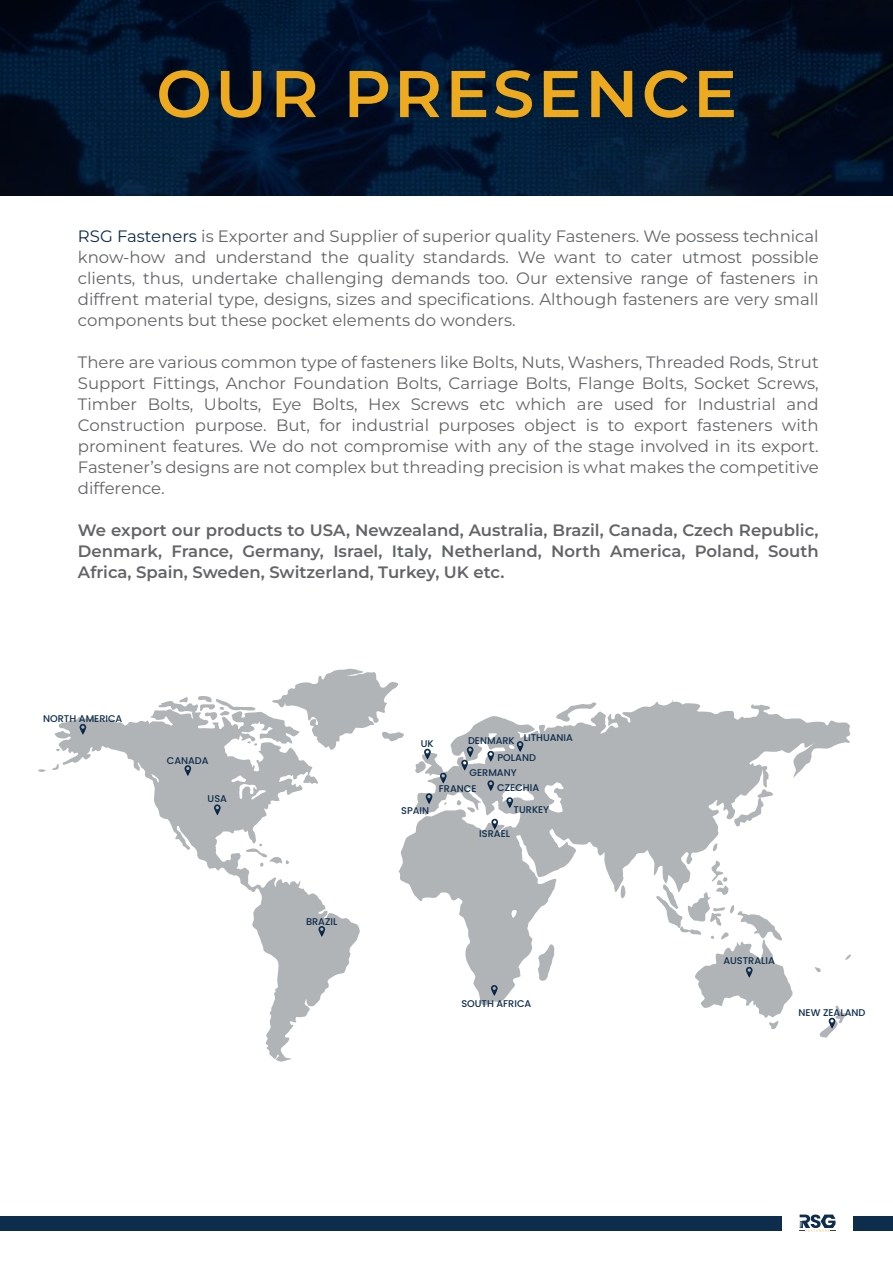
<style>
.page{position:relative;width:893px;height:1263px;background:#fff}
.page>*{position:absolute;margin:0;border:0;box-sizing:border-box;transform-origin:0 0}
.t1{font:600 65.85px "Montserrat";letter-spacing:.05em;color:#eeaa1f}
.t2{font:16.5px/21px "Montserrat";color:#636467;text-align:justify}
.t3{font:600 16.5px/21px "Montserrat";color:#636467;text-align:justify}
.t4{font:500 9.75px "Poppins";color:#0e2c4c}
.s1{color:#0e2c4c}
</style>
<div class="page">
<svg style="left:0;top:0;width:893px;height:195px;background:#02142b"></svg>
<svg style="left:54px;top:701px;width:306px;height:360px"></svg>
<svg style="left:179px;top:697px;width:9px;height:6px"></svg>
<svg style="left:398px;top:701px;width:452px;height:305px"></svg>
<svg style="left:555px;top:702px;width:41px;height:20px"></svg>
<svg style="left:247px;top:741px;width:11px;height:5px"></svg>
<svg style="left:38px;top:764px;width:21px;height:8px"></svg>
<svg style="left:198px;top:696px;width:58px;height:25px"></svg>
<svg style="left:734px;top:789px;width:39px;height:37px"></svg>
<svg style="left:813px;top:966px;width:8px;height:7px"></svg>
<svg style="left:845px;top:954px;width:6px;height:6px"></svg>
<svg style="left:537px;top:944px;width:17px;height:37px"></svg>
<svg style="left:246px;top:843px;width:43px;height:24px"></svg>
<svg style="left:271px;top:668px;width:134px;height:82px"></svg>
<svg style="left:712px;top:843px;width:6px;height:8px"></svg>
<svg style="left:819px;top:1005px;width:28px;height:33px"></svg>
<svg style="left:654px;top:861px;width:138px;height:168px"></svg>
<svg style="left:214px;top:804px;width:7px;height:11px"></svg>
<svg style="left:184px;top:765px;width:7px;height:11px"></svg>
<svg style="left:80px;top:724px;width:6px;height:11px"></svg>
<svg style="left:461px;top:746px;width:12px;height:25px"></svg>
<svg style="left:487px;top:751px;width:7px;height:11px"></svg>
<svg style="left:426px;top:793px;width:6px;height:11px"></svg>
<svg style="left:414px;top:749px;width:33px;height:34px"></svg>
<svg style="left:491px;top:819px;width:7px;height:11px"></svg>
<svg style="left:506px;top:797px;width:7px;height:11px"></svg>
<svg style="left:318px;top:926px;width:7px;height:11px"></svg>
<svg style="left:491px;top:985px;width:7px;height:11px"></svg>
<svg style="left:487px;top:780px;width:7px;height:11px"></svg>
<svg style="left:517px;top:741px;width:6px;height:11px"></svg>
<div style="left:0;top:1216px;width:781px;height:14px;background:#0e2c4c"></div>
<div style="left:854px;top:1216px;width:39px;height:14px;background:#0e2c4c"></div>
<svg style="left:800px;top:1214px;width:35px;height:18px"></svg>
<h1 class="t1" style="left:156px;top:50px;width:582px">OUR PRESENCE</h1>
<p class="t2" style="left:78px;top:225px;width:742px"><span class="s1">RSG Fasteners</span> is Exporter and Supplier of superior quality Fasteners. We possess technical know-how and understand the quality standards. We want to cater utmost possible clients, thus, undertake challenging demands too. Our extensive range of fasteners in diffrent material type, designs, sizes and specifications. Although fasteners are very small components but these pocket elements do wonders.</p>
<p class="t2" style="left:78px;top:351px;width:742px">There are various common type of fasteners like Bolts, Nuts, Washers, Threaded Rods, Strut Support Fittings, Anchor Foundation Bolts, Carriage Bolts, Flange Bolts, Socket Screws, Timber Bolts, Ubolts, Eye Bolts, Hex Screws etc which are used for Industrial and Construction purpose. But, for industrial purposes object is to export fasteners with prominent features. We do not compromise with any of the stage involved in its export.<br>Fastener’s designs are not complex but threading precision is what makes the competitive difference.</p>
<p class="t3" style="left:78px;top:519px;width:742px">We export our products to USA, Newzealand, Australia, Brazil, Canada, Czech Republic, Denmark, France, Germany, Israel, Italy, Netherland, North America, Poland, South Africa, Spain, Sweden, Switzerland, Turkey, UK etc.</p>
<p class="t4" style="left:43px;top:713px;width:81px">NORTH AMERICA</p>
<p class="t4" style="left:167px;top:755px;width:43px">CANADA</p>
<p class="t4" style="left:208px;top:793px;width:21px">USA</p>
<p class="t4" style="left:306px;top:915px;width:33px">BRAZIL</p>
<p class="t4" style="left:524px;top:732px;width:51px">LITHUANIA</p>
<p class="t4" style="left:421px;top:737px;width:14px">UK</p>
<p class="t4" style="left:468px;top:735px;width:48px">DENMARK</p>
<p class="t4" style="left:470px;top:767px;width:49px">GERMANY</p>
<p class="t4" style="left:497px;top:752px;width:40px">POLAND</p>
<p class="t4" style="left:497px;top:782px;width:43px">CZECHIA</p>
<p class="t4" style="left:439px;top:783px;width:39px">FRANCE</p>
<p class="t4" style="left:401px;top:805px;width:30px">SPAIN</p>
<p class="t4" style="left:514px;top:803px;width:37px">TURKEY</p>
<p class="t4" style="left:479px;top:828px;width:32px">ISRAEL</p>
<p class="t4" style="left:461px;top:997px;width:72px">SOUTH AFRICA</p>
<p class="t4" style="left:723px;top:955px;width:53px">AUSTRALIA</p>
<p class="t4" style="left:799px;top:1007px;width:68px">NEW ZEALAND</p>
</div>
